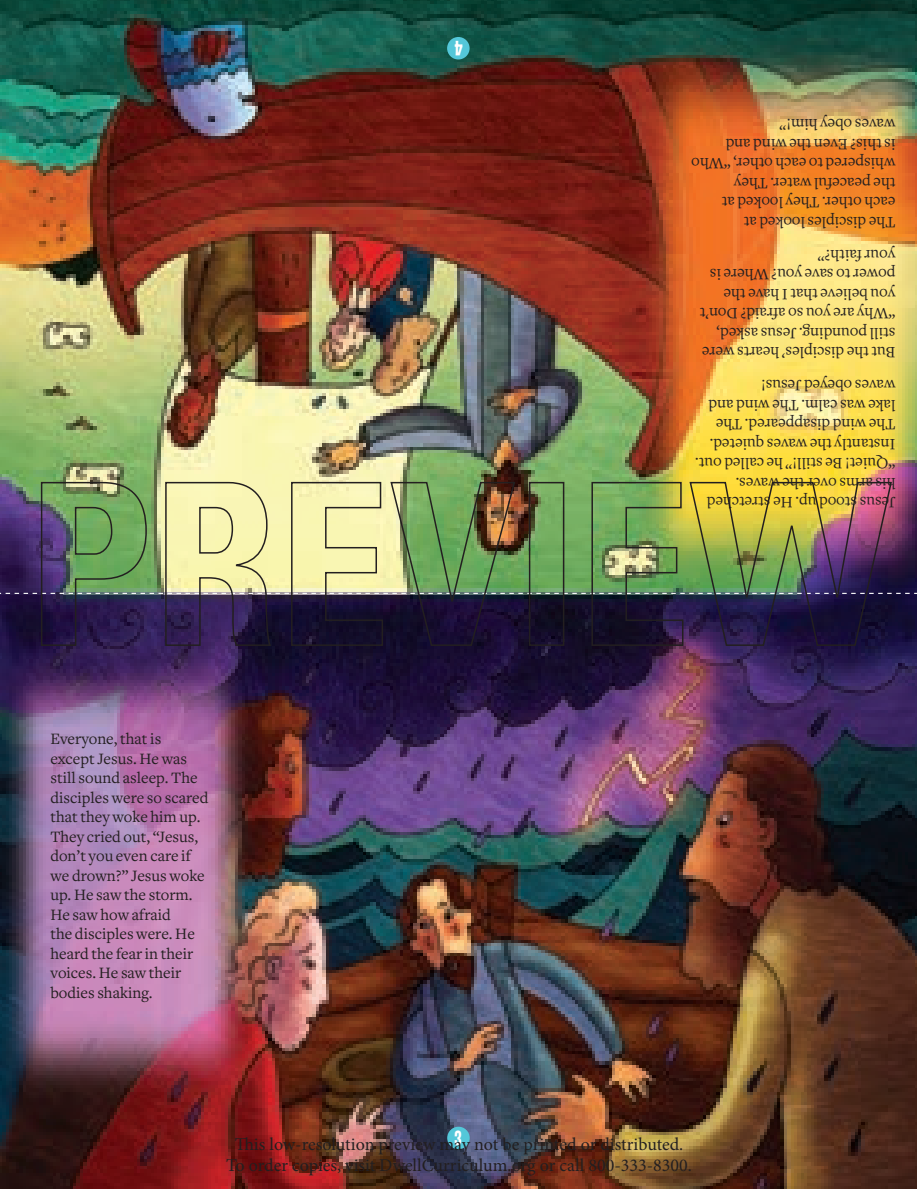
<style>
.page{position:relative;width:917px;height:1189px;background:#fff}
.page>*{position:absolute;margin:0;border:0;box-sizing:border-box;transform-origin:0 0}
.t1{font:21px "Las Vegas OT Jackpot";color:#fff}
.t2{font:18px/21px "Minion Pro";color:#231f20;text-align:center}
.t3{font:16.5px/19.5px "Freight Text";color:#231f20}
</style>
<div class="page">
<img style="left:0;top:0;width:916px;height:1188px">
<div style="left:447px;top:1126px;width:22px;height:23px;background:#54c7d9;border-radius:50%"></div>
<div style="left:447px;top:37px;width:22px;height:22px;background:#54c7d9;border-radius:50%"></div>
<img style="left:0;top:481px;width:916px;height:166px">
<p class="t1" style="left:462px;top:60px;width:10px;rotate:-180deg">4</p>
<p class="t3" style="left:895px;top:231px;width:205px;rotate:-180deg">The disciples looked at<br>each other. They looked at<br>the peaceful water. They whispered to each other, “Who is this? Even the wind and waves obey him!”</p>
<p class="t3" style="left:895px;top:362px;width:197px;rotate:-180deg">But the disciples’ hearts were still pounding. Jesus asked, “Why are you so afraid? Don’t you believe that I have the power to save you? Where is your faith?”</p>
<p class="t3" style="left:895px;top:512px;width:202px;rotate:-180deg">Jesus stood up. He stretched his arms over the waves. “Quiet! Be still!” he called out.<br>Instantly the waves quieted.<br>The wind disappeared. The lake was calm. The wind and waves obeyed Jesus!</p>
<p class="t3" style="left:50px;top:729px;width:159px">Everyone, that is except Jesus. He was still sound asleep. The disciples were so scared that they woke him up.<br>They cried out, “Jesus, don’t you even care if we drown?” Jesus woke up. He saw the storm.<br>He saw how afraid<br>the disciples were. He heard the fear in their voices. He saw their bodies shaking.</p>
<p class="t1" style="left:454px;top:1126px;width:9px">3</p>
<p class="t2" style="left:226px;top:1133px;width:467px">This low-resolution preview may not be printed or distributed.<br>To order copies, visit DwellCurriculum.org or call 800-333-8300.</p>
</div>
